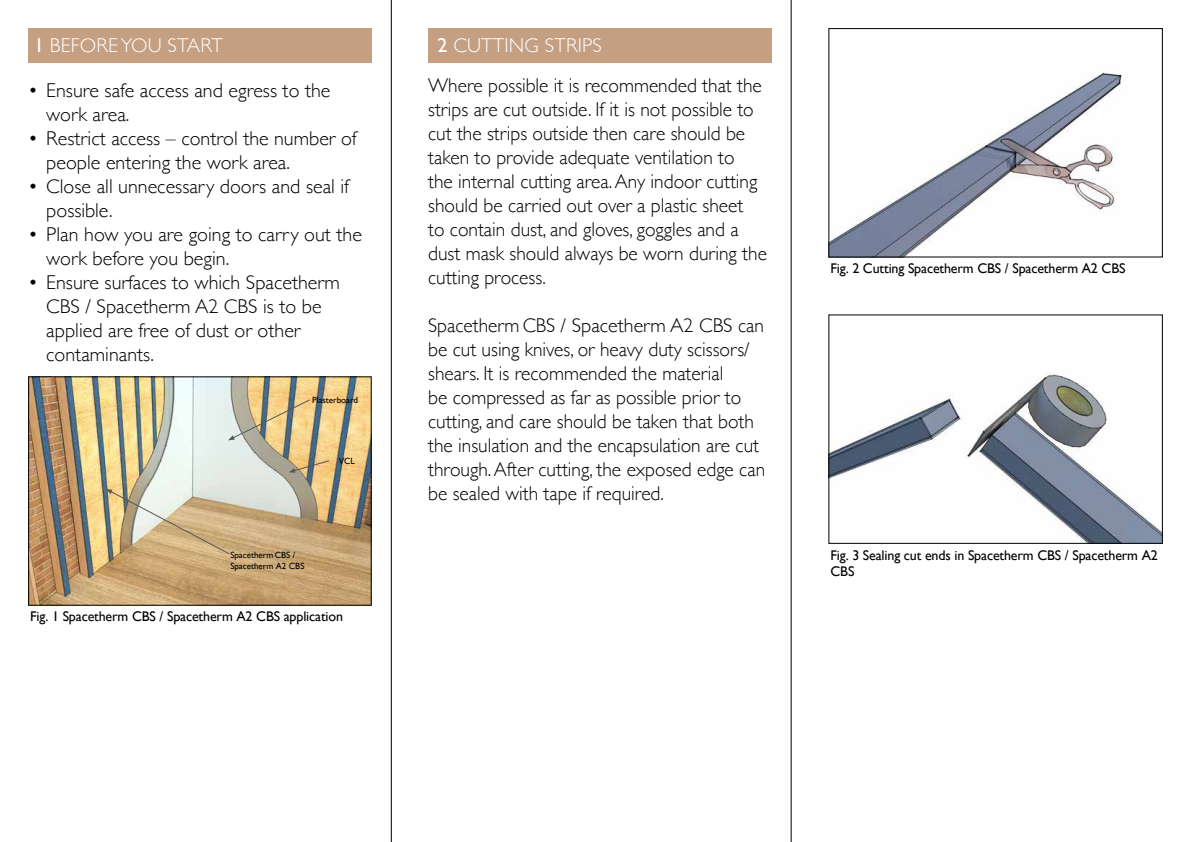
<style>
.page{position:relative;width:1191px;height:842px;background:#fff}
.page>*{position:absolute;margin:0;border:0;box-sizing:border-box;transform-origin:0 0}
.t1{font:300 20px/24px "Gill Sans";color:#000}
.t2{font:300 20px "Gill Sans";letter-spacing:.01em;color:#fff}
.t3{font:14px/16.8px "Gill Sans";letter-spacing:-.01em;color:#000}
.t4{font:9px/10.8px "Gill Sans";color:#000}
.s1{font-weight:400}
</style>
<div class="page">
<div style="left:28px;top:28px;width:343px;height:34px;background:#c59f81"></div>
<div style="left:428px;top:28px;width:343px;height:34px;background:#c59f81"></div>
<img style="left:830px;top:72px;width:292px;height:183px">
<div style="left:828px;top:28px;width:334px;height:229px;border:1px solid #000"></div>
<img style="left:830px;top:374px;width:330px;height:168px">
<div style="left:828px;top:315px;width:334px;height:229px;border:1px solid #000"></div>
<img style="left:30px;top:379px;width:339px;height:224px">
<svg style="left:228px;top:399px;width:82px;height:41px;background:#c9ba94"></svg>
<svg style="left:289px;top:460px;width:41px;height:13px"></svg>
<svg style="left:106px;top:489px;width:124px;height:66px;background:#cebc99"></svg>
<hr style="left:391px;top:0;width:1px;height:842px;background:#000">
<hr style="left:791px;top:0;width:1px;height:842px;background:#000">
<p class="t2" style="left:34px;top:29px;width:190px"><span class="s1">1</span> BEFORE YOU START</p>
<p class="t1" style="left:46px;top:78px;width:286px;text-indent:-18px">• Ensure safe access and egress to the work area.</p>
<p class="t1" style="left:46px;top:126px;width:312px;text-indent:-18px">• Restrict access – control the number of people entering the work area.</p>
<p class="t1" style="left:46px;top:174px;width:304px;text-indent:-18px">• Close all unnecessary doors and seal if possible.</p>
<p class="t1" style="left:46px;top:222px;width:317px;text-indent:-18px">• Plan how you are going to carry out the work before you begin.</p>
<p class="t1" style="left:46px;top:270px;width:295px;text-indent:-18px">• Ensure surfaces to which Spacetherm<br>CBS / Spacetherm A2 CBS is to be applied are free of dust or other contaminants.</p>
<p class="t4" style="left:312px;top:394px;width:48px">Plasterboard</p>
<p class="t4" style="left:339px;top:455px;width:18px">VCL</p>
<p class="t4" style="left:230px;top:549px;width:76px">Spacetherm CBS /<br>Spacetherm A2 CBS</p>
<p class="t3" style="left:30px;top:608px;width:314px">Fig. 1 Spacetherm CBS / Spacetherm A2 CBS application</p>
<p class="t2" style="left:437px;top:29px;width:166px"><span class="s1">2</span> CUTTING STRIPS</p>
<p class="t1" style="left:428px;top:73px;width:340px">Where possible it is recommended that the strips are cut outside. If it is not possible to cut the strips outside then care should be taken to provide adequate ventilation to<br>the internal cutting area. Any indoor cutting should be carried out over a plastic sheet<br>to contain dust, and gloves, goggles and a dust mask should always be worn during the cutting process.</p>
<p class="t1" style="left:428px;top:313px;width:338px">Spacetherm CBS / Spacetherm A2 CBS can be cut using knives, or heavy duty scissors/ shears. It is recommended the material<br>be compressed as far as possible prior to cutting, and care should be taken that both the insulation and the encapsulation are cut through. After cutting, the exposed edge can be sealed with tape if required.</p>
<p class="t3" style="left:830px;top:260px;width:296px">Fig. 2 Cutting Spacetherm CBS / Spacetherm A2 CBS</p>
<p class="t3" style="left:830px;top:546px;width:329px">Fig. 3 Sealing cut ends in Spacetherm CBS / Spacetherm A2<br>CBS</p>
</div>
